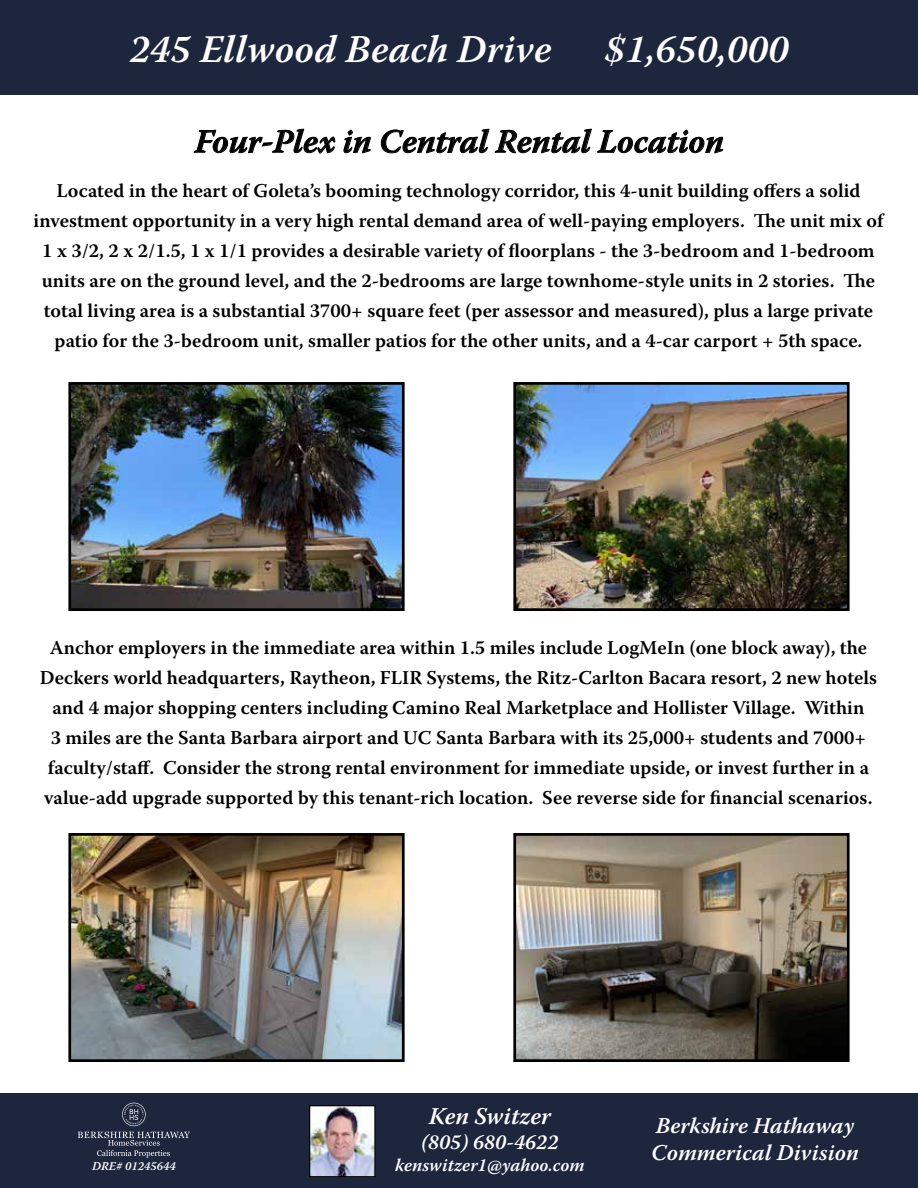
<style>
.page{position:relative;width:918px;height:1188px;background:#fff}
.page>*{position:absolute;margin:0;border:0;box-sizing:border-box;transform-origin:0 0}
.t1{font:italic 600 39px "Warnock Pro";color:#fff}
.t2{font:italic 600 33px "Warnock Pro";color:#000}
.t3{font:italic 600 24px "Warnock Pro";letter-spacing:.005em;color:#fff}
.t4{font:italic 600 22.5px/27px "Warnock Pro";color:#fff}
.t5{font:italic 600 21px "Warnock Pro";color:#fff}
.t6{font:600 19.5px/30px "Warnock Pro";color:#000;text-align:center}
.t7{font:italic 600 18px "Warnock Pro";color:#fff}
.t8{font:italic 600 12px "Warnock Pro";color:#fff}
</style>
<div class="page">
<svg style="left:193px;top:129px;width:142px;height:25px"></svg>
<svg style="left:344px;top:129px;width:27px;height:25px"></svg>
<svg style="left:381px;top:129px;width:342px;height:25px"></svg>
<div style="left:0;top:0;width:918px;height:94px;background:#1e263e"></div>
<img style="left:72px;top:386px;width:329px;height:221px">
<div style="left:68px;top:382px;width:337px;height:229px;border:3px solid #000"></div>
<img style="left:72px;top:837px;width:329px;height:221px">
<div style="left:68px;top:833px;width:337px;height:229px;border:3px solid #000"></div>
<img style="left:517px;top:386px;width:329px;height:221px">
<div style="left:513px;top:382px;width:337px;height:229px;border:3px solid #000"></div>
<img style="left:517px;top:837px;width:329px;height:221px">
<div style="left:513px;top:833px;width:337px;height:229px;border:3px solid #000"></div>
<div style="left:0;top:1094px;width:918px;height:94px;background:#1e263e"></div>
<svg style="left:78px;top:1103px;width:112px;height:55px"></svg>
<img style="left:311px;top:1107px;width:62px;height:68px">
<div style="left:309px;top:1105px;width:66px;height:72px;border:1px solid #000"></div>
<h1 class="t1" style="left:129px;top:25px;width:424px">245 Ellwood Beach Drive</h1>
<h1 class="t1" style="left:605px;top:25px;width:185px">$1,650,000</h1>
<h2 class="t2" style="left:195px;top:122px;width:530px">Four-Plex in Central Rental Location</h2>
<p class="t6" style="left:34px;top:175px;width:851px">Located in the heart of Goleta’s booming technology corridor, this 4-unit building offers a solid investment opportunity in a very high rental demand area of well-paying employers. The unit mix of 1 x 3/2, 2 x 2/1.5, 1 x 1/1 provides a desirable variety of floorplans - the 3-bedroom and 1-bedroom units are on the ground level, and the 2-bedrooms are large townhome-style units in 2 stories. The total living area is a substantial 3700+ square feet (per assessor and measured), plus a large private patio for the 3-bedroom unit, smaller patios for the other units, and a 4-car carport + 5th space.</p>
<p class="t6" style="left:40px;top:632px;width:839px">Anchor employers in the immediate area within 1.5 miles include LogMeIn (one block away), the Deckers world headquarters, Raytheon, FLIR Systems, the Ritz-Carlton Bacara resort, 2 new hotels and 4 major shopping centers including Camino Real Marketplace and Hollister Village. Within<br>3 miles are the Santa Barbara airport and UC Santa Barbara with its 25,000+ students and 7000+ faculty/staff. Consider the strong rental environment for immediate upside, or invest further in a value-add upgrade supported by this tenant-rich location. See reverse side for financial scenarios.</p>
<p class="t8" style="left:92px;top:1159px;width:85px">DRE# 01245644</p>
<p class="t3" style="left:429px;top:1102px;width:124px">Ken Switzer</p>
<p class="t5" style="left:421px;top:1130px;width:139px">(805) 680-4622</p>
<p class="t7" style="left:395px;top:1154px;width:191px">kenswitzer1@yahoo.com</p>
<p class="t4" style="left:651px;top:1112px;width:209px">Berkshire Hathaway<br>Commerical Division</p>
</div>
